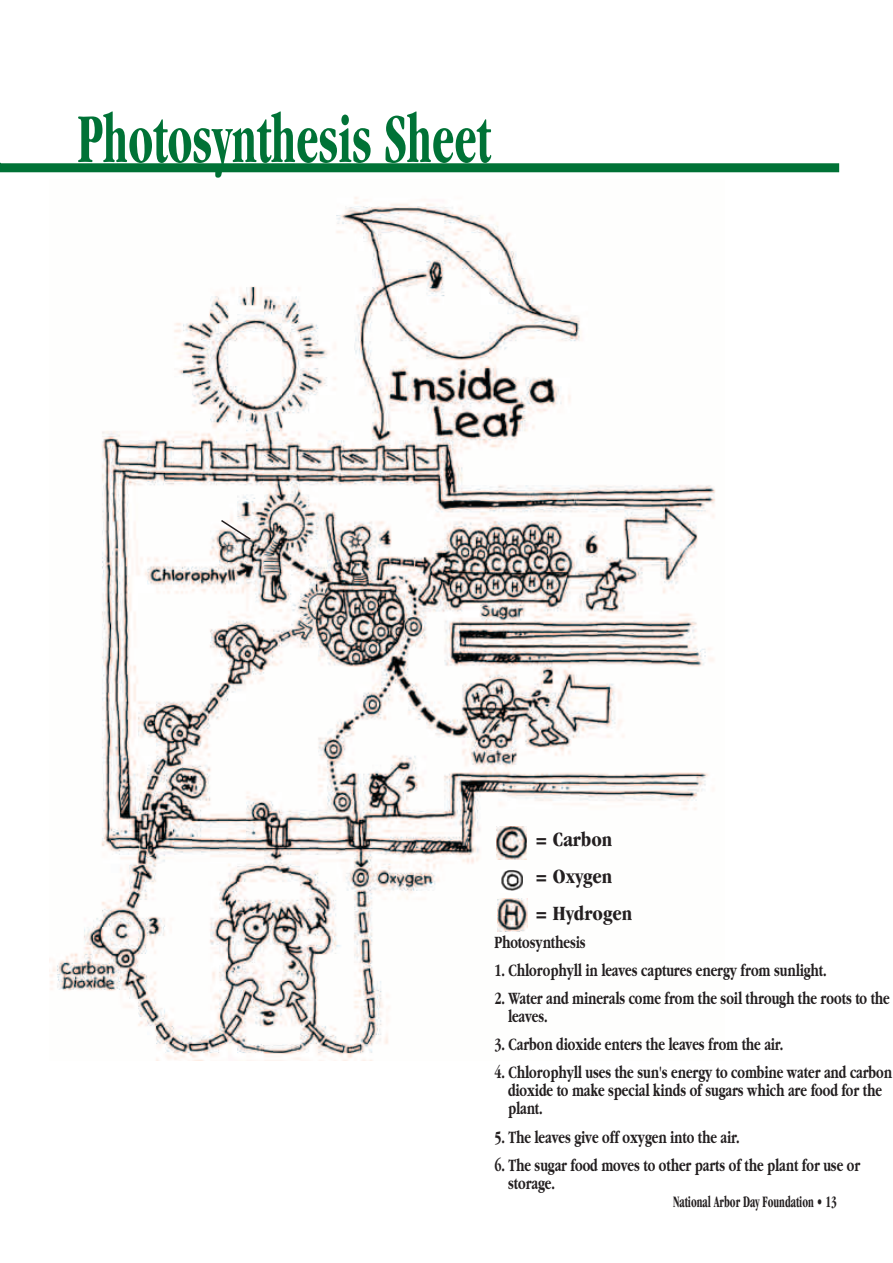
<style>
.page{position:relative;width:893px;height:1263px;background:#fff}
.page>*{position:absolute;margin:0;border:0;box-sizing:border-box;transform-origin:0 0}
.t1{font:700 condensed 72px "Garamond";color:#007236;scale:.7 1}
.t2{font:700 condensed 21px/37px "Garamond";color:#231f20}
.t3{font:700 18px/18px "Garamond";color:#231f20;scale:.7 1}
.t4{font:700 condensed 16.5px "Garamond";color:#231f20;scale:.7 1}
</style>
<div class="page">
<div style="left:0;top:163px;width:839px;height:9px;background:#007236"></div>
<img style="left:50px;top:197px;width:666px;height:863px">
<img style="left:496px;top:827px;width:30px;height:33px">
<img style="left:498px;top:898px;width:30px;height:33px">
<img style="left:501px;top:869px;width:21px;height:24px">
<svg style="left:219px;top:518px;width:33px;height:23px"></svg>
<h1 class="t1" style="left:78px;top:111px;width:591px">Photosynthesis Sheet</h1>
<p class="t2" style="left:535px;top:823px;width:99px">= Carbon<br>= Oxygen<br>= Hydrogen</p>
<p class="t3" style="left:494px;top:935px;width:132px">Photosynthesis</p>
<p class="t3" style="left:494px;top:963px;width:476px">1. Chlorophyll in leaves captures energy from sunlight.</p>
<p class="t3" style="left:508px;top:991px;width:547px;text-indent:-13px">2. Water and minerals come from the soil through the roots to the leaves.</p>
<p class="t3" style="left:494px;top:1037px;width:414px">3. Carbon dioxide enters the leaves from the air.</p>
<p class="t3" style="left:508px;top:1065px;width:550px;text-indent:-13px">4. Chlorophyll uses the sun's energy to combine water and carbon dioxide to make special kinds of sugars which are food for the plant.</p>
<p class="t3" style="left:494px;top:1129px;width:352px">5. The leaves give off oxygen into the air.</p>
<p class="t3" style="left:508px;top:1157px;width:505px;text-indent:-13px">6. The sugar food moves to other parts of the plant for use or storage.</p>
<p class="t4" style="left:673px;top:1195px;width:236px">National Arbor Day Foundation • 13</p>
</div>
